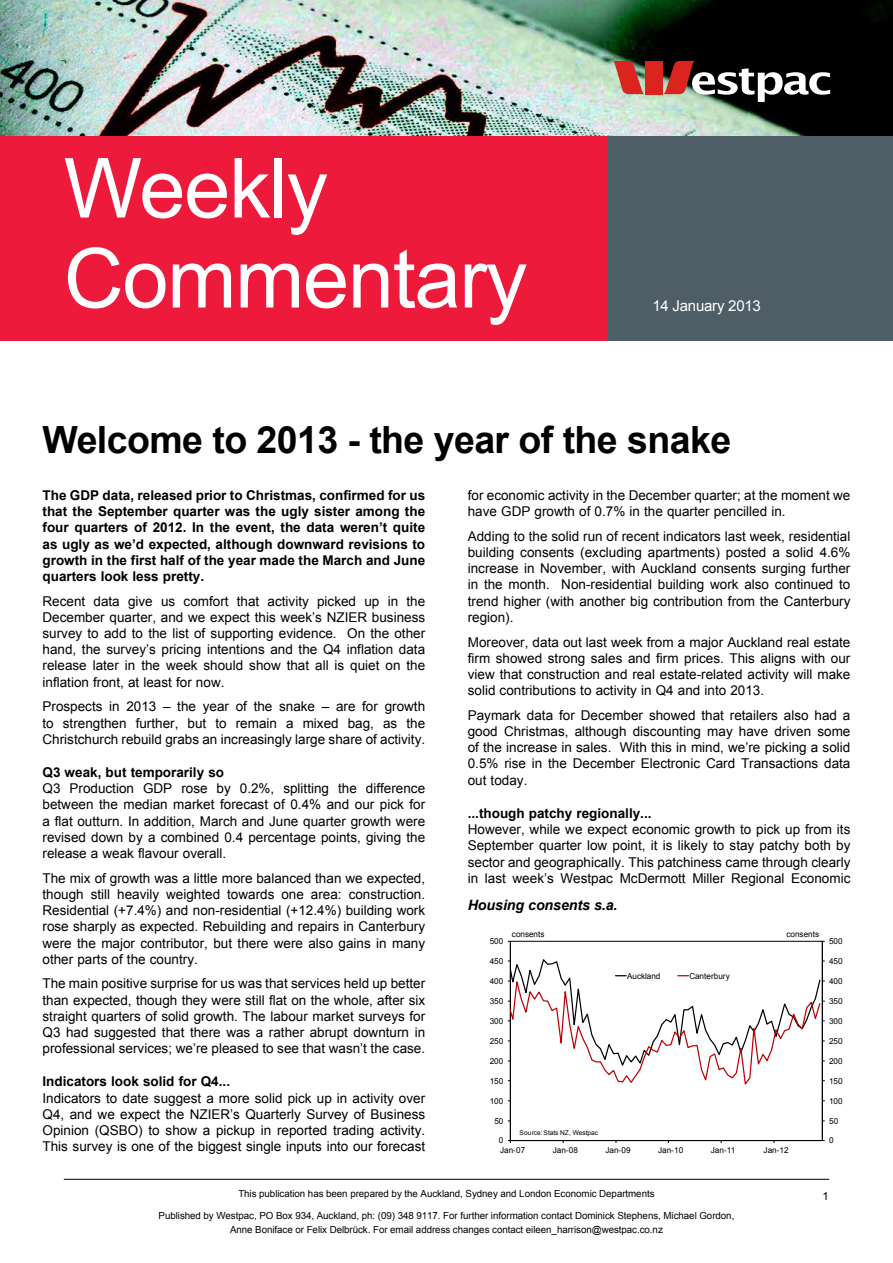
<style>
.page{position:relative;width:893px;height:1263px;background:#fff}
.page>*{position:absolute;margin:0;border:0;box-sizing:border-box;transform-origin:0 0}
.t1{font:82.95px/90px "Arial";letter-spacing:-.015em;color:#fff}
.t2{font:700 37.5px "Arial";letter-spacing:-.015em;color:#000}
.t3{font:15px "Arial";letter-spacing:-.015em;color:#fff}
.t4{font:italic 700 14.25px "Arial";letter-spacing:-.005em;color:#000}
.t5{font:13.5px/16.2px "Arial";color:#000;text-align:justify}
.t6{font:700 13.5px/16.2px "Arial";color:#000;text-align:justify}
.t7{font:11.25px "Arial";color:#000}
.t8{font:9.75px/13.5px "Arial";letter-spacing:-.005em;color:#000;text-align:center}
.t9{font:8.25px "Arial";letter-spacing:-.005em;color:#000}
.t10{font:6.6px "Arial";letter-spacing:.005em;color:#000}
</style>
<div class="page">
<hr style="left:64px;top:1179px;width:765px;height:1px;background:#000">
<img style="left:0;top:0;width:893px;height:136px">
<div style="left:0;top:136px;width:608px;height:204px;background:#ed1a3b"></div>
<div style="left:608px;top:136px;width:285px;height:204px;background:#4f5d67"></div>
<svg style="left:613px;top:61px;width:31px;height:33px"></svg>
<div style="left:645px;top:61px;width:18px;height:33px;background:#dc241f"></div>
<svg style="left:663px;top:61px;width:167px;height:41px"></svg>
<hr style="left:822px;top:941px;width:1px;height:199px;background:#000">
<hr style="left:510px;top:941px;width:1px;height:199px;background:#000">
<hr style="left:510px;top:1140px;width:312px;height:1px;background:#000">
<svg style="left:508px;top:941px;width:317px;height:146px"></svg>
<h1 class="t1" style="left:64px;top:144px;width:465px">Weekly<br>Commentary</h1>
<p class="t3" style="left:652px;top:296px;width:110px">14 January 2013</p>
<h2 class="t2" style="left:43px;top:415px;width:690px">Welcome to 2013 - the year of the snake</h2>
<p class="t6" style="left:43px;top:487px;width:384px">The GDP data, released prior to Christmas, confirmed for us that the September quarter was the ugly sister among the four quarters of 2012. In the event, the data weren’t quite as ugly as we’d expected, although downward revisions to growth in the first half of the year made the March and June quarters look less pretty.</p>
<p class="t5" style="left:43px;top:593px;width:384px">Recent data give us comfort that activity picked up in the December quarter, and we expect this week’s NZIER business survey to add to the list of supporting evidence. On the other hand, the survey’s pricing intentions and the Q4 inflation data release later in the week should show that all is quiet on the inflation front, at least for now.</p>
<p class="t5" style="left:43px;top:699px;width:384px">Prospects in 2013 – the year of the snake – are for growth to strengthen further, but to remain a mixed bag, as the Christchurch rebuild grabs an increasingly large share of activity.</p>
<p class="t6" style="left:43px;top:765px;width:183px">Q3 weak, but temporarily so</p>
<p class="t5" style="left:43px;top:780px;width:384px">Q3 Production GDP rose by 0.2%, splitting the difference between the median market forecast of 0.4% and our pick for a flat outturn. In addition, March and June quarter growth were revised down by a combined 0.4 percentage points, giving the release a weak flavour overall.</p>
<p class="t5" style="left:43px;top:870px;width:384px">The mix of growth was a little more balanced than we expected, though still heavily weighted towards one area: construction.<br>Residential (+7.4%) and non-residential (+12.4%) building work rose sharply as expected. Rebuilding and repairs in Canterbury were the major contributor, but there were also gains in many other parts of the country.</p>
<p class="t5" style="left:43px;top:976px;width:384px">The main positive surprise for us was that services held up better than expected, though they were still flat on the whole, after six straight quarters of solid growth. The labour market surveys for Q3 had suggested that there was a rather abrupt downturn in professional services; we’re pleased to see that wasn’t the case.</p>
<p class="t6" style="left:43px;top:1074px;width:189px">Indicators look solid for Q4...</p>
<p class="t5" style="left:43px;top:1090px;width:384px">Indicators to date suggest a more solid pick up in activity over Q4, and we expect the NZIER’s Quarterly Survey of Business Opinion (QSBO) to show a pickup in reported trading activity.<br>This survey is one of the biggest single inputs into our forecast</p>
<p class="t5" style="left:468px;top:487px;width:384px">for economic activity in the December quarter; at the moment we have GDP growth of 0.7% in the quarter pencilled in.</p>
<p class="t5" style="left:468px;top:528px;width:384px">Adding to the solid run of recent indicators last week, residential building consents (excluding apartments) posted a solid 4.6% increase in November, with Auckland consents surging further in the month. Non-residential building work also continued to trend higher (with another big contribution from the Canterbury region).</p>
<p class="t5" style="left:468px;top:634px;width:384px">Moreover, data out last week from a major Auckland real estate firm showed strong sales and firm prices. This aligns with our view that construction and real estate-related activity will make solid contributions to activity in Q4 and into 2013.</p>
<p class="t5" style="left:468px;top:707px;width:384px">Paymark data for December showed that retailers also had a good Christmas, although discounting may have driven some of the increase in sales. With this in mind, we’re picking a solid 0.5% rise in the December Electronic Card Transactions data out today.</p>
<p class="t6" style="left:468px;top:805px;width:185px">...though patchy regionally...</p>
<p class="t5" style="left:468px;top:821px;width:384px">However, while we expect economic growth to pick up from its September quarter low point, it is likely to stay patchy both by sector and geographically. This patchiness came through clearly in last week’s Westpac McDermott Miller Regional Economic</p>
<p class="t4" style="left:468px;top:896px;width:151px">Housing consents s.a.</p>
<p class="t9" style="left:490px;top:936px;width:15px">500</p>
<p class="t9" style="left:490px;top:956px;width:15px">450</p>
<p class="t9" style="left:490px;top:976px;width:15px">400</p>
<p class="t9" style="left:512px;top:928px;width:34px">consents</p>
<p class="t9" style="left:786px;top:928px;width:34px">consents</p>
<p class="t9" style="left:627px;top:970px;width:35px">Auckland</p>
<p class="t9" style="left:689px;top:970px;width:42px">Canterbury</p>
<p class="t9" style="left:829px;top:936px;width:15px">500</p>
<p class="t9" style="left:829px;top:956px;width:15px">450</p>
<p class="t9" style="left:829px;top:976px;width:15px">400</p>
<p class="t9" style="left:490px;top:995px;width:15px">350</p>
<p class="t9" style="left:829px;top:995px;width:15px">350</p>
<p class="t9" style="left:490px;top:1015px;width:15px">300</p>
<p class="t9" style="left:829px;top:1015px;width:15px">300</p>
<p class="t9" style="left:490px;top:1035px;width:15px">250</p>
<p class="t9" style="left:829px;top:1035px;width:15px">250</p>
<p class="t9" style="left:490px;top:1055px;width:15px">200</p>
<p class="t9" style="left:829px;top:1055px;width:15px">200</p>
<p class="t9" style="left:490px;top:1075px;width:15px">150</p>
<p class="t9" style="left:829px;top:1075px;width:15px">150</p>
<p class="t9" style="left:490px;top:1095px;width:15px">100</p>
<p class="t9" style="left:829px;top:1095px;width:15px">100</p>
<p class="t9" style="left:494px;top:1115px;width:11px">50</p>
<p class="t9" style="left:829px;top:1115px;width:11px">50</p>
<p class="t9" style="left:499px;top:1135px;width:6px">0</p>
<p class="t10" style="left:519px;top:1128px;width:80px">Source: Stats NZ, Westpac</p>
<p class="t9" style="left:829px;top:1135px;width:6px">0</p>
<p class="t9" style="left:500px;top:1145px;width:27px">Jan-07</p>
<p class="t9" style="left:553px;top:1145px;width:27px">Jan-08</p>
<p class="t9" style="left:605px;top:1145px;width:27px">Jan-09</p>
<p class="t9" style="left:658px;top:1145px;width:27px">Jan-10</p>
<p class="t9" style="left:711px;top:1145px;width:26px">Jan-11</p>
<p class="t9" style="left:764px;top:1145px;width:27px">Jan-12</p>
<p class="t8" style="left:238px;top:1187px;width:418px">This publication has been prepared by the Auckland, Sydney and London Economic Departments</p>
<p class="t7" style="left:823px;top:1189px;width:8px">1</p>
<p class="t8" style="left:159px;top:1209px;width:577px">Published by Westpac, PO Box 934, Auckland, ph: (09) 348 9117. For further information contact Dominick Stephens, Michael Gordon,<br>Anne Boniface or Felix Delbrück. For email address changes contact eileen_harrison@westpac.co.nz</p>
</div>
